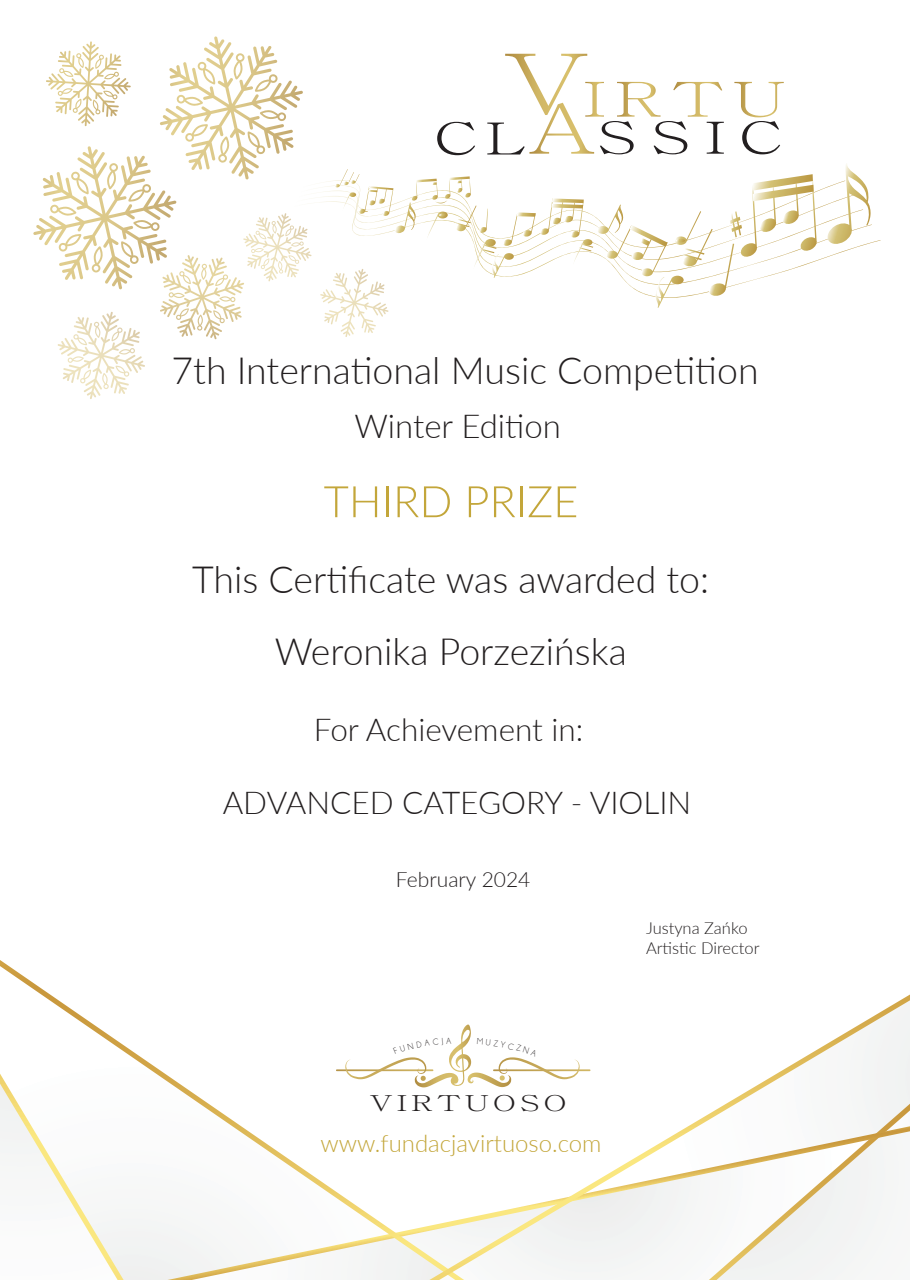
<style>
.page{position:relative;width:910px;height:1280px;background:#fff}
.page>*{position:absolute;margin:0;border:0;box-sizing:border-box;transform-origin:0 0}
.t1{font:500 44.4px "Adobe Myungjo Std";letter-spacing:.18em;color:#231f20;scale:1.43 1}
.t2{font:300 37.5px/72px "Lato";color:#231f20;text-align:center}
.t3{font:300 33px "Lato";color:#231f20}
.t4{font:300 31.5px "Lato";color:#231f20}
.t5{font:300 24px "Lato";color:#c3a63a}
.t6{font:500 22.05px "Adobe Myungjo Std";letter-spacing:.1em;color:#231f20;scale:1.43 1}
.t7{font:300 21px "Lato";color:#231f20}
.t8{font:300 16.5px/19.8px "Lato";color:#231f20}
</style>
<div class="page">
<svg style="left:0;top:960px;width:93px;height:64px"></svg>
<svg style="left:860px;top:994px;width:50px;height:30px"></svg>
<svg style="left:324px;top:486px;width:53px;height:31px"></svg>
<hr style="left:386px;top:486px;width:2px;height:31px;background:#c3a63a">
<svg style="left:398px;top:486px;width:52px;height:31px"></svg>
<svg style="left:469px;top:486px;width:19px;height:31px"></svg>
<svg style="left:494px;top:486px;width:21px;height:31px"></svg>
<hr style="left:520px;top:486px;width:3px;height:31px;background:#c3a63a">
<svg style="left:529px;top:486px;width:22px;height:31px"></svg>
<svg style="left:558px;top:486px;width:18px;height:31px"></svg>
<svg style="left:33px;top:38px;width:838px;height:361px"></svg>
<svg style="left:0;top:1024px;width:910px;height:256px"></svg>
<p class="t1" style="left:434px;top:115px;width:67px">CL</p>
<p class="t1" style="left:596px;top:114px;width:133px">SSIC</p>
<p class="t2" style="left:171px;top:333px;width:589px">7th International Music Competition</p>
<p class="t3" style="left:354px;top:403px;width:208px">Winter Edition</p>
<p class="t2" style="left:192px;top:542px;width:519px">This Certificate was awarded to:<br>Weronika Porzezińska</p>
<p class="t4" style="left:314px;top:708px;width:271px">For Achievement in:</p>
<p class="t4" style="left:223px;top:781px;width:470px">ADVANCED CATEGORY - VIOLIN</p>
<p class="t7" style="left:396px;top:865px;width:136px">February 2024</p>
<p class="t8" style="left:646px;top:917px;width:115px">Justyna Zańko<br>Artistic Director</p>
<p class="t6" style="left:370px;top:1091px;width:140px">VIRTUOSO</p>
<p class="t5" style="left:320px;top:1126px;width:283px">www.fundacjavirtuoso.com</p>
</div>
